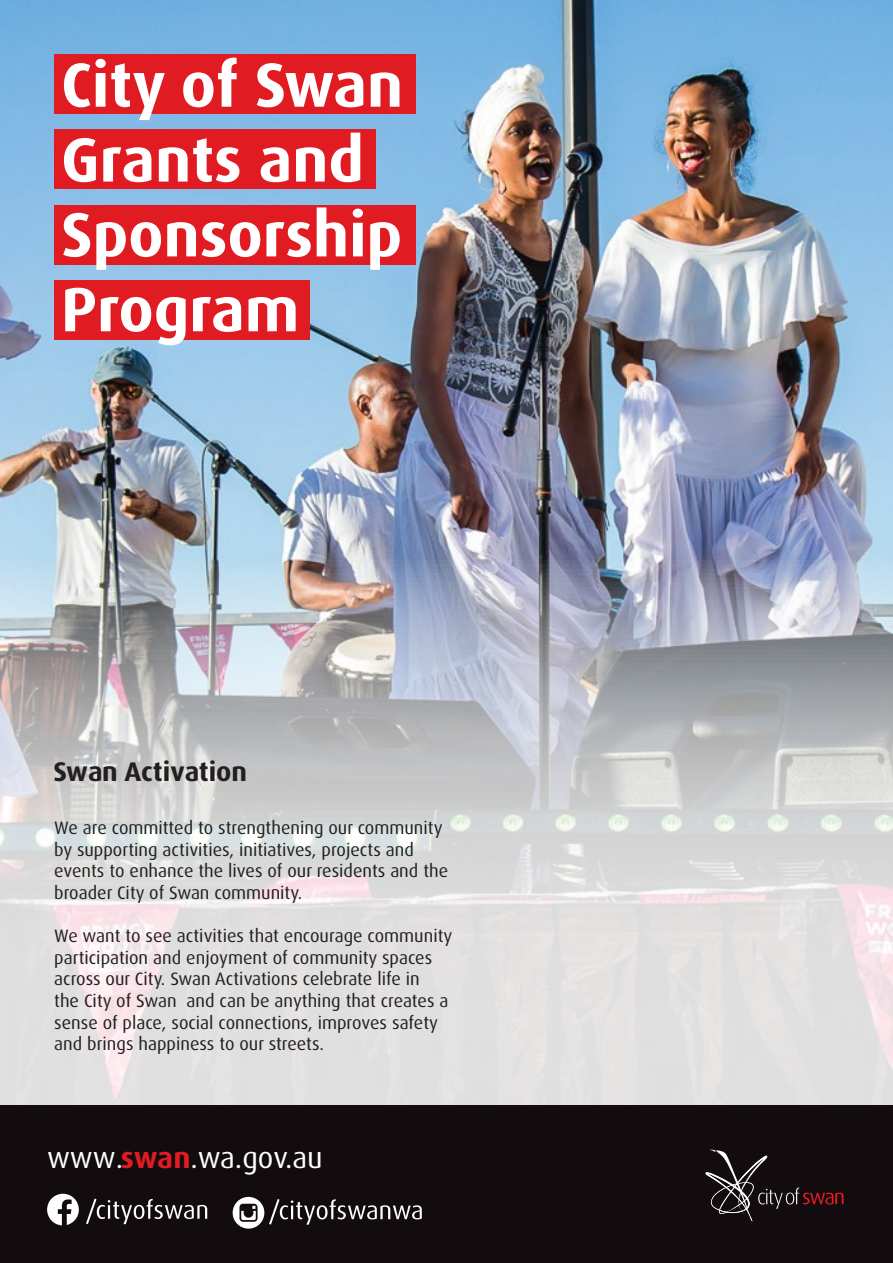
<style>
.page{position:relative;width:893px;height:1263px;background:#fff}
.page>*{position:absolute;margin:0;border:0;box-sizing:border-box;transform-origin:0 0}
.t1{font:700 62.4px/74.8px "Dax OT";color:#fff}
.t2{font:29.55px "Dax OT";color:#fff}
.t3{font:700 27px "Dax OT";color:#231f20}
.t4{font:18px/21.6px "Dax OT";color:#231f20}
.s1{font-weight:700;color:#e11b22}
</style>
<div class="page">
<img style="left:0;top:0;width:893px;height:1105px">
<div style="left:54px;top:54px;width:361px;height:59px;background:#e11b22"></div>
<div style="left:54px;top:130px;width:321px;height:59px;background:#e11b22"></div>
<div style="left:54px;top:205px;width:361px;height:59px;background:#e11b22"></div>
<div style="left:54px;top:281px;width:255px;height:59px;background:#e11b22"></div>
<div style="left:0;top:1105px;width:893px;height:158px;background:#130c0e"></div>
<svg style="left:705px;top:1149px;width:138px;height:73px"></svg>
<svg style="left:233px;top:1197px;width:189px;height:31px"></svg>
<svg style="left:47px;top:1194px;width:32px;height:31px"></svg>
<svg style="left:86px;top:1198px;width:121px;height:26px"></svg>
<h1 class="t1" style="left:61px;top:48px;width:343px">City of Swan<br>Grants and<br>Sponsorship<br>Program</h1>
<h3 class="t3" style="left:53px;top:754px;width:195px">Swan Activation</h3>
<p class="t4" style="left:54px;top:817px;width:395px">We are committed to strengthening our community by supporting activities, initiatives, projects and events to enhance the lives of our residents and the broader City of Swan community.</p>
<p class="t4" style="left:54px;top:925px;width:400px">We want to see activities that encourage community participation and enjoyment of community spaces across our City. Swan Activations celebrate life in<br>the City of Swan and can be anything that creates a sense of place, social connections, improves safety and brings happiness to our streets.</p>
<h2 class="t2" style="left:47px;top:1139px;width:277px">www.<span class="s1">swan</span>.wa.gov.au</h2>
</div>
